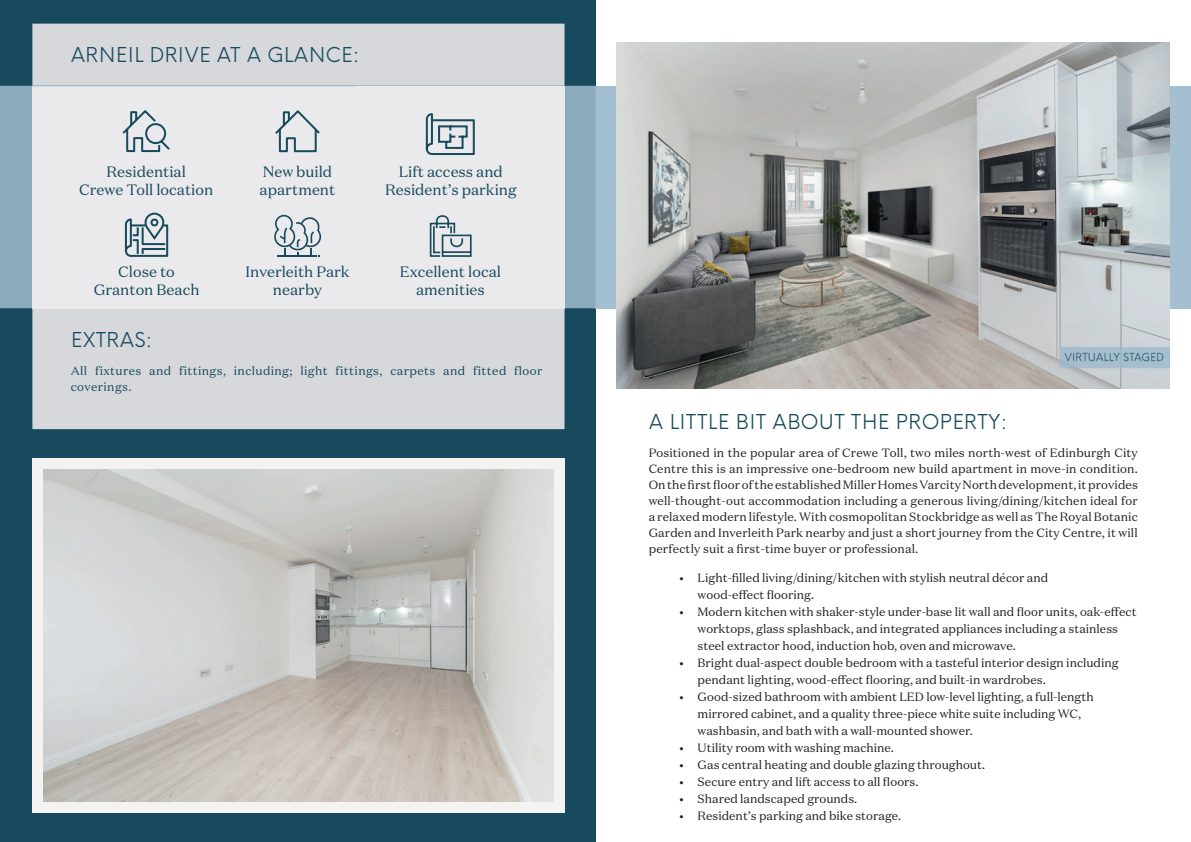
<style>
.page{position:relative;width:1191px;height:842px;background:#fff}
.page>*{position:absolute;margin:0;border:0;box-sizing:border-box;transform-origin:0 0}
.t1{font:20px "Coulters Neue Einstellung";letter-spacing:.01em;color:#164a5c}
.t2{font:15px/18px "Domaine Text";color:#164a5c;text-align:center}
.t3{font:12px/16px "Domaine Text";color:#231f20}
.t4{font:12px/16px "Domaine Text";letter-spacing:.03em;color:#164a5c}
</style>
<div class="page">
<div style="left:0;top:0;width:595px;height:842px;background:#164a5c"></div>
<img style="left:43px;top:469px;width:511px;height:333px">
<div style="left:32px;top:458px;width:11px;height:355px;background:#f5f2f2"></div>
<div style="left:554px;top:458px;width:10px;height:355px;background:#f5f2f2"></div>
<div style="left:32px;top:458px;width:532px;height:11px;background:#f5f2f2"></div>
<div style="left:32px;top:802px;width:532px;height:11px;background:#f5f2f2"></div>
<div style="left:595px;top:86px;width:596px;height:222px;background:#a4bed2"></div>
<div style="left:0;top:86px;width:595px;height:222px;background:#8caabe"></div>
<img style="left:617px;top:42px;width:552px;height:346px">
<div style="left:32px;top:24px;width:532px;height:405px;background:#d7d8dc"></div>
<div style="left:32px;top:86px;width:532px;height:222px;background:#eae9ec"></div>
<svg style="left:274px;top:215px;width:47px;height:42px"></svg>
<svg style="left:124px;top:212px;width:45px;height:45px"></svg>
<svg style="left:122px;top:110px;width:48px;height:43px"></svg>
<svg style="left:425px;top:113px;width:50px;height:42px"></svg>
<hr style="left:32px;top:85px;width:323px;height:1px;background:#9bb8ce">
<svg style="left:275px;top:110px;width:45px;height:43px"></svg>
<svg style="left:430px;top:215px;width:42px;height:42px"></svg>
<h1 class="t1" style="left:71px;top:37px;width:290px">ARNEIL DRIVE AT A GLANCE:</h1>
<p class="t2" style="left:79px;top:162px;width:136px">Residential<br>Crewe Toll location</p>
<p class="t2" style="left:260px;top:163px;width:77px;text-align:left">New build apartment</p>
<p class="t2" style="left:385px;top:163px;width:133px">Lift access and<br>Resident’s parking</p>
<p class="t2" style="left:245px;top:263px;width:105px">Inverleith Park nearby</p>
<p class="t2" style="left:400px;top:263px;width:103px">Excellent local amenities</p>
<p class="t2" style="left:94px;top:263px;width:107px">Close to<br>Granton Beach</p>
<h1 class="t1" style="left:71px;top:322px;width:83px">EXTRAS:</h1>
<p class="t4" style="left:71px;top:362px;width:473px">All fixtures and fittings, including; light fittings, carpets and fitted floor coverings.</p>
<h1 class="t1" style="left:649px;top:405px;width:360px">A LITTLE BIT ABOUT THE PROPERTY:</h1>
<p class="t3" style="left:648px;top:444px;width:491px;text-align:justify">Positioned in the popular area of Crewe Toll, two miles north-west of Edinburgh City Centre this is an impressive one-bedroom new build apartment in move-in condition.<br>On the first floor of the established Miller Homes Varcity North development, it provides well-thought-out accommodation including a generous living/dining/kitchen ideal for a relaxed modern lifestyle. With cosmopolitan Stockbridge as well as The Royal Botanic Garden and Inverleith Park nearby and just a short journey from the City Centre, it will perfectly suit a first-time buyer or professional.</p>
<p class="t3" style="left:697px;top:569px;width:352px;line-height:17px;text-indent:-18px">• Light-filled living/dining/kitchen with stylish neutral décor and wood-effect flooring.</p>
<p class="t3" style="left:697px;top:603px;width:440px;line-height:17px;text-indent:-18px">• Modern kitchen with shaker-style under-base lit wall and floor units, oak-effect worktops, glass splashback, and integrated appliances including a stainless steel extractor hood, induction hob, oven and microwave.</p>
<p class="t3" style="left:697px;top:654px;width:422px;line-height:17px;text-indent:-18px">• Bright dual-aspect double bedroom with a tasteful interior design including pendant lighting, wood-effect flooring, and built-in wardrobes.</p>
<p class="t3" style="left:697px;top:688px;width:398px;line-height:17px;text-indent:-18px">• Good-sized bathroom with ambient LED low-level lighting, a full-length mirrored cabinet, and a quality three-piece white suite including WC, washbasin, and bath with a wall-mounted shower.</p>
<p class="t3" style="left:679px;top:740px;width:216px">• Utility room with washing machine.</p>
<p class="t3" style="left:679px;top:757px;width:307px">• Gas central heating and double glazing throughout.</p>
<p class="t3" style="left:679px;top:774px;width:240px">• Secure entry and lift access to all floors.</p>
<p class="t3" style="left:679px;top:791px;width:179px">• Shared landscaped grounds.</p>
<p class="t3" style="left:679px;top:808px;width:223px">• Resident’s parking and bike storage.</p>
</div>
